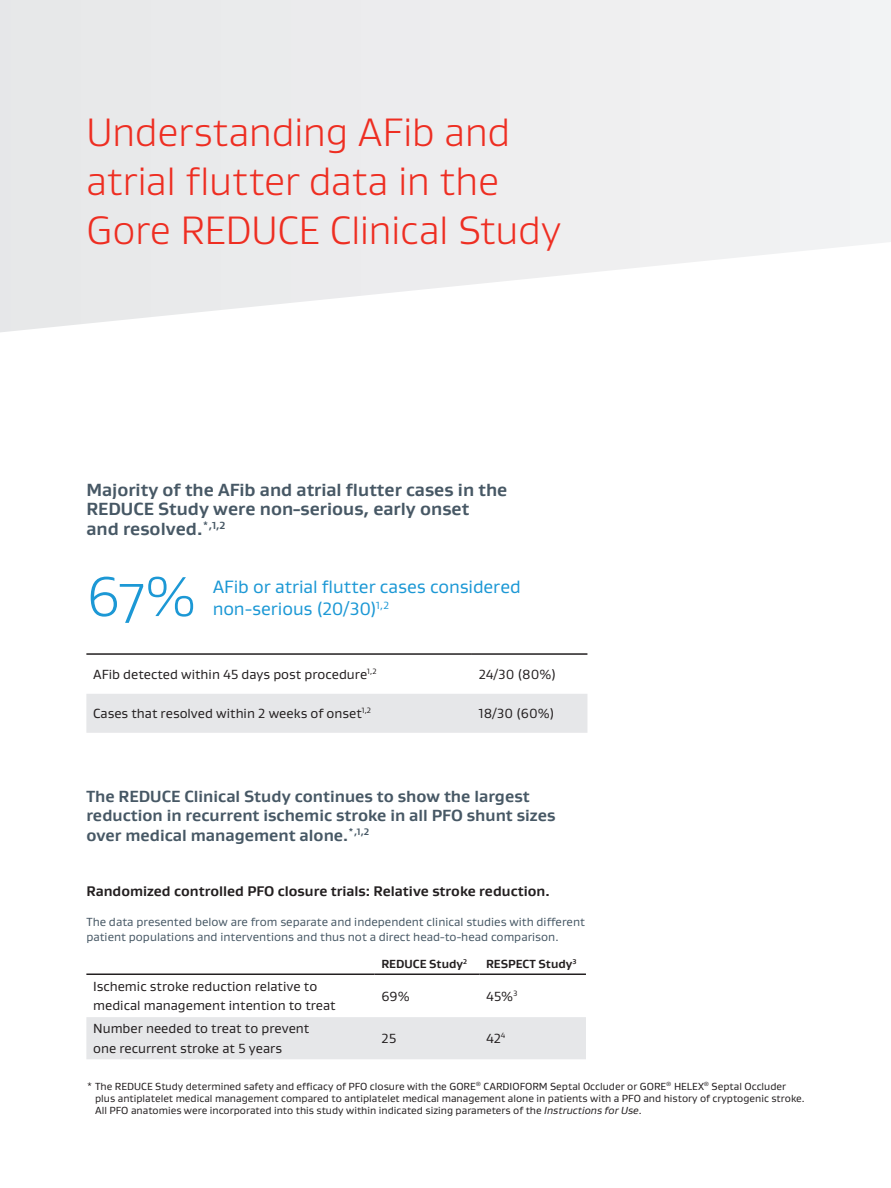
<style>
.page{position:relative;width:891px;height:1188px;background:#fff}
.page>*{position:absolute;margin:0;border:0;box-sizing:border-box;transform-origin:0 0}
.Page_Title_27_32_5_S{font:300 57.3px "Gore Gustan";color:#1c98d5}
.Page_Title_27_32_5_S-2{font:300 40.5px/48.8px "Gore Gustan";letter-spacing:-.01em;color:#ee2e22}
.t1{font:18.3px/22.5px "Gore Gustan";letter-spacing:-.005em;color:#1c98d5}
.Body_Text_9_5_13{font:700 18px/19.5px "Gore Gustan";color:#475865}
.Body_Text_9_5_13-2{font:700 16.5px/19.5px "Gore Gustan";color:#475865}
.Body_Subtitle_9_5_13{font:700 14.25px "Gore Gustan";color:#231f20}
.Table_Text_9_5_13{font:13.5px/19.5px "Gore Gustan";color:#231f20}
.Product_Name_11_13{font:12px/15px "Gore Gustan";color:#475865}
.Table_Header_Footer{font:700 12px "Gore Gustan";color:#231f20}
.t2{font:10.65px "Gore Gustan";color:#1c98d5}
.Body_Numbers_9_5_13{font:10.5px/12px "Gore Gustan";color:#231f20}
.s1{font-style:italic}
</style>
<div class="page">
<svg style="left:0;top:0;width:891px;height:332px"></svg>
<div style="left:86px;top:694px;width:501px;height:39px;background:#e6e7e9"></div>
<hr style="left:86px;top:653px;width:386px;height:2px;background:#231f20">
<hr style="left:472px;top:653px;width:115px;height:2px;background:#231f20">
<div style="left:86px;top:1017px;width:500px;height:42px;background:#e6e7e9"></div>
<hr style="left:86px;top:974px;width:289px;height:1px;background:#231f20">
<hr style="left:375px;top:974px;width:104px;height:1px;background:#231f20">
<hr style="left:479px;top:974px;width:107px;height:1px;background:#231f20">
<p class="Page_Title_27_32_5_S-2" style="left:86px;top:107px;width:476px">Understanding AFib and atrial flutter data in the<br>Gore REDUCE Clinical Study</p>
<p class="Body_Text_9_5_13" style="left:86px;top:479px;width:422px">Majority of the AFib and atrial flutter cases in the<br>REDUCE Study were non-serious, early onset<br>and resolved.<sup>*,1,2</sup></p>
<p class="Page_Title_27_32_5_S" style="left:86px;top:560px;width:112px">67%</p>
<p class="t1" style="left:213px;top:575px;width:310px">AFib or atrial flutter cases considered non-serious (20/30)</p>
<p class="t2" style="left:376px;top:599px;width:14px">1,2</p>
<p class="Table_Text_9_5_13" style="left:93px;top:664px;width:285px">AFib detected within 45 days post procedure<sup>1,2</sup></p>
<p class="Table_Text_9_5_13" style="left:479px;top:664px;width:79px">24/30 (80%)</p>
<p class="Table_Text_9_5_13" style="left:93px;top:703px;width:280px">Cases that resolved within 2 weeks of onset<sup>1,2</sup></p>
<p class="Table_Text_9_5_13" style="left:479px;top:703px;width:77px">18/30 (60%)</p>
<p class="Body_Text_9_5_13-2" style="left:86px;top:786px;width:471px">The REDUCE Clinical Study continues to show the largest reduction in recurrent ischemic stroke in all PFO shunt sizes over medical management alone.<sup>*,1,2</sup></p>
<p class="Body_Subtitle_9_5_13" style="left:86px;top:882px;width:465px">Randomized controlled PFO closure trials: Relative stroke reduction.</p>
<p class="Product_Name_11_13" style="left:86px;top:914px;width:500px">The data presented below are from separate and independent clinical studies with different patient populations and interventions and thus not a direct head-to-head comparison.</p>
<p class="Table_Header_Footer" style="left:381px;top:955px;width:87px">REDUCE Study<sup>2</sup></p>
<p class="Table_Header_Footer" style="left:486px;top:955px;width:92px">RESPECT Study<sup>3</sup></p>
<p class="Table_Text_9_5_13" style="left:93px;top:976px;width:244px">Ischemic stroke reduction relative to medical management intention to treat</p>
<p class="Table_Text_9_5_13" style="left:381px;top:986px;width:30px">69%</p>
<p class="Table_Text_9_5_13" style="left:486px;top:986px;width:33px">45%<sup>3</sup></p>
<p class="Table_Text_9_5_13" style="left:93px;top:1018px;width:218px">Number needed to treat to prevent one recurrent stroke at 5 years</p>
<p class="Table_Text_9_5_13" style="left:381px;top:1028px;width:16px">25</p>
<p class="Table_Text_9_5_13" style="left:486px;top:1028px;width:21px">42<sup>4</sup></p>
<p class="Body_Numbers_9_5_13" style="left:95px;top:1080px;width:711px;text-indent:-9px">* The REDUCE Study determined safety and efficacy of PFO closure with the GORE<sup>®</sup> CARDIOFORM Septal Occluder or GORE<sup>®</sup> HELEX<sup>®</sup> Septal Occluder plus antiplatelet medical management compared to antiplatelet medical management alone in patients with a PFO and history of cryptogenic stroke.<br>All PFO anatomies were incorporated into this study within indicated sizing parameters of the <span class="s1">Instructions for Use</span>.</p>
</div>
